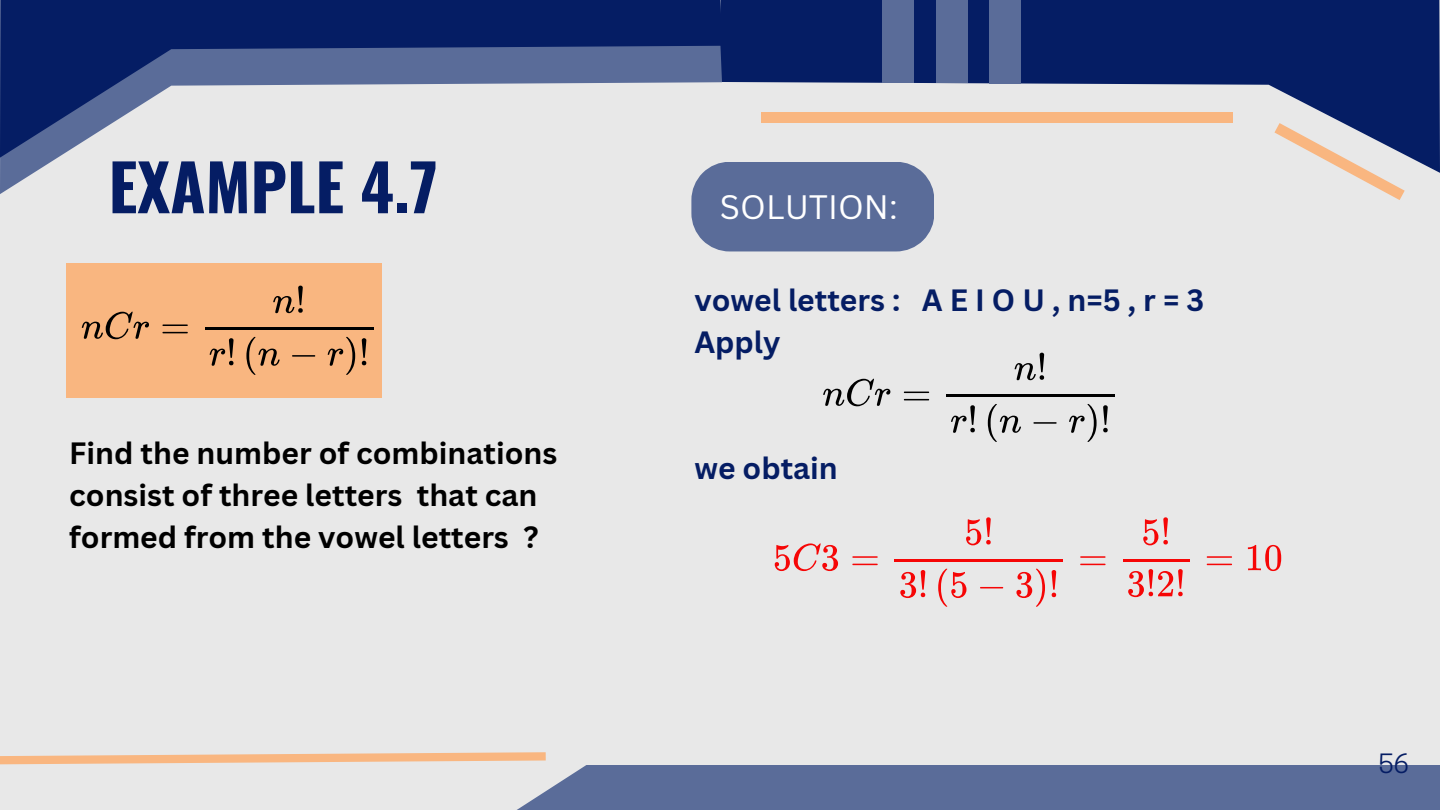
<style>
.page{position:relative;width:1440px;height:810px;background:#e8e8e8}
.page>*{position:absolute;margin:0;border:0;box-sizing:border-box;transform-origin:0 0}
.t1{font:700 64px "Oswald";color:#051d64}
.t2{font:33px "Canva Sans";color:#fff}
.t3{font:700 30px/42px "Canva Sans";color:#000}
.t4{font:700 30px "Canva Sans";color:#051d64}
.t5{font:25px "Cooper Hewitt";color:#051d64}
</style>
<div class="page">
<svg style="left:722px;top:0;width:718px;height:173px;fill:#051d64"></svg>
<svg style="left:0;top:158px;width:57px;height:36px"></svg>
<svg style="left:0;top:0;width:722px;height:158px"></svg>
<svg style="left:1274px;top:123px;width:131px;height:77px"></svg>
<div style="left:761px;top:112px;width:472px;height:11px;background:#f9b680"></div>
<div style="left:882px;top:0;width:31px;height:83px;background:#5a6c99"></div>
<div style="left:937px;top:0;width:31px;height:83px;background:#5a6c99"></div>
<div style="left:990px;top:0;width:31px;height:83px;background:#5a6c99"></div>
<svg style="left:0;top:752px;width:546px;height:13px"></svg>
<div style="left:517px;top:765px;width:923px;height:45px;background:#5a6c99"></div>
<div style="left:66px;top:263px;width:316px;height:134px;background:#f9b680"></div>
<div style="left:691px;top:162px;width:243px;height:89px;background:#5a6c99"></div>
<svg style="left:82px;top:312px;width:67px;height:27px"></svg>
<hr style="left:162px;top:324px;width:26px;height:2px;background:#000">
<svg style="left:162px;top:332px;width:26px;height:1px"></svg>
<svg style="left:273px;top:286px;width:30px;height:27px"></svg>
<svg style="left:210px;top:338px;width:24px;height:28px"></svg>
<svg style="left:246px;top:337px;width:34px;height:38px"></svg>
<svg style="left:292px;top:355px;width:23px;height:2px"></svg>
<svg style="left:328px;top:337px;width:27px;height:38px"></svg>
<svg style="left:362px;top:338px;width:4px;height:27px"></svg>
<hr style="left:205px;top:328px;width:168px;height:2px;background:#000">
<svg style="left:823px;top:379px;width:67px;height:27px"></svg>
<svg style="left:904px;top:392px;width:25px;height:1px"></svg>
<svg style="left:904px;top:399px;width:25px;height:1px"></svg>
<svg style="left:1015px;top:353px;width:29px;height:27px"></svg>
<svg style="left:951px;top:405px;width:24px;height:28px"></svg>
<svg style="left:988px;top:404px;width:33px;height:38px"></svg>
<svg style="left:1033px;top:422px;width:24px;height:2px"></svg>
<svg style="left:1069px;top:404px;width:28px;height:38px"></svg>
<svg style="left:1103px;top:405px;width:5px;height:27px"></svg>
<hr style="left:946px;top:395px;width:169px;height:2px;background:#000">
<svg style="left:775px;top:543px;width:63px;height:28px"></svg>
<hr style="left:852px;top:556px;width:26px;height:2px;background:#f60606">
<svg style="left:852px;top:564px;width:26px;height:1px"></svg>
<svg style="left:966px;top:517px;width:25px;height:28px"></svg>
<svg style="left:900px;top:570px;width:25px;height:28px"></svg>
<svg style="left:938px;top:569px;width:28px;height:38px"></svg>
<svg style="left:980px;top:587px;width:23px;height:1px"></svg>
<svg style="left:1016px;top:569px;width:29px;height:38px"></svg>
<svg style="left:1052px;top:570px;width:4px;height:27px"></svg>
<hr style="left:895px;top:560px;width:168px;height:2px;background:#f60606">
<hr style="left:1080px;top:556px;width:26px;height:2px;background:#f60606">
<svg style="left:1080px;top:564px;width:26px;height:1px"></svg>
<svg style="left:1143px;top:517px;width:25px;height:28px"></svg>
<svg style="left:1128px;top:569px;width:55px;height:28px"></svg>
<hr style="left:1123px;top:560px;width:67px;height:2px;background:#f60606">
<hr style="left:1207px;top:556px;width:25px;height:2px;background:#f60606">
<svg style="left:1207px;top:564px;width:25px;height:1px"></svg>
<svg style="left:1248px;top:545px;width:33px;height:26px"></svg>
<p class="t1" style="left:109px;top:137px;width:331px">EXAMPLE 4.7</p>
<h1 class="t3" style="left:69px;top:431px;width:489px">Find the number of combinations consist of three letters that can formed from the vowel letters ?</h1>
<h2 class="t2" style="left:720px;top:184px;width:179px">SOLUTION:</h2>
<p class="t4" style="left:694px;top:279px;width:511px">vowel letters : A E I O U , n=5 , r = 3</p>
<p class="t4" style="left:694px;top:321px;width:88px">Apply</p>
<p class="t4" style="left:694px;top:447px;width:145px">we obtain</p>
<p class="t5" style="left:1379px;top:754px;width:31px">56</p>
</div>
